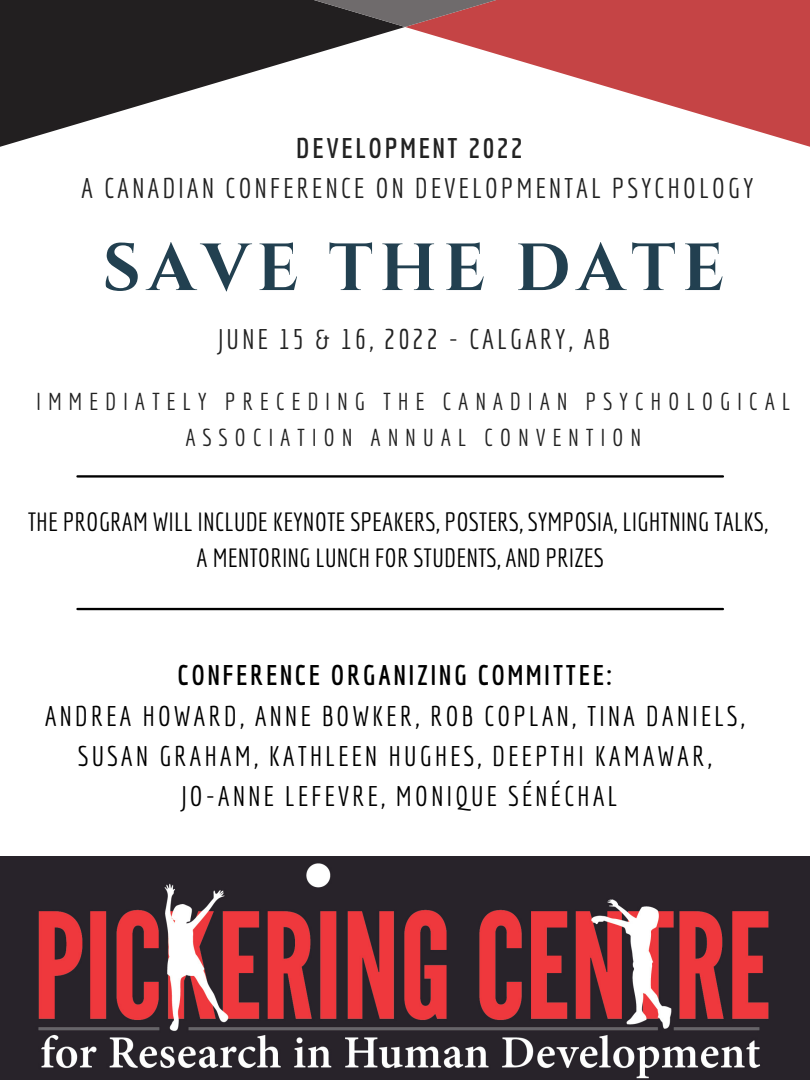
<style>
.page{position:relative;width:810px;height:1080px;background:#fff}
.page>*{position:absolute;margin:0;border:0;box-sizing:border-box;transform-origin:0 0}
.t1{font:700 66.5px "Cinzel";letter-spacing:.1em;color:#224050}
.t2{font:27.75px "Economica";letter-spacing:.1em;color:#000}
.t3{font:27.75px "Economica";letter-spacing:.1em;color:#222}
.t4{font:700 27.75px "Economica";letter-spacing:.1em;color:#000}
.t5{font:700 27.75px "Economica";letter-spacing:.1em;color:#222}
.t6{font:25.75px "Economica";color:#000}
.t7{font:23.88px/36.6px "Economica";letter-spacing:.28em;color:#222;text-align:center}
</style>
<div class="page">
<svg style="left:0;top:0;width:405px;height:147px;fill:#221f20"></svg>
<svg style="left:405px;top:0;width:405px;height:147px;fill:#c54445"></svg>
<svg style="left:222px;top:0;width:366px;height:27px;background:#724041"></svg>
<hr style="left:77px;top:475px;width:646px;height:3px;background:#000">
<hr style="left:77px;top:608px;width:646px;height:2px;background:#000">
<img style="left:0;top:856px;width:810px;height:224px">
<p class="t5" style="left:296px;top:132px;width:227px">DEVELOPMENT 2022</p>
<p class="t3" style="left:81px;top:172px;width:674px">A CANADIAN CONFERENCE ON DEVELOPMENTAL PSYCHOLOGY</p>
<p class="t1" style="left:102px;top:225px;width:623px">SAVE THE DATE</p>
<p class="t3" style="left:217px;top:323px;width:395px">JUNE 15 &amp; 16, 2022 - CALGARY, AB</p>
<p class="t7" style="left:36px;top:382px;width:756px">IMMEDIATELY PRECEDING THE CANADIAN PSYCHOLOGICAL<br>ASSOCIATION ANNUAL CONVENTION</p>
<p class="t6" style="left:28px;top:507px;width:742px">THE PROGRAM WILL INCLUDE KEYNOTE SPEAKERS, POSTERS, SYMPOSIA, LIGHTNING TALKS,</p>
<p class="t6" style="left:197px;top:543px;width:409px">A MENTORING LUNCH FOR STUDENTS, AND PRIZES</p>
<p class="t4" style="left:178px;top:659px;width:436px">CONFERENCE ORGANIZING COMMITTEE:</p>
<p class="t2" style="left:45px;top:699px;width:702px">ANDREA HOWARD, ANNE BOWKER, ROB COPLAN, TINA DANIELS,</p>
<p class="t2" style="left:78px;top:740px;width:635px">SUSAN GRAHAM, KATHLEEN HUGHES, DEEPTHI KAMAWAR,</p>
<p class="t2" style="left:180px;top:780px;width:439px">JO-ANNE LEFEVRE, MONIQUE SÉNÉCHAL</p>
</div>
